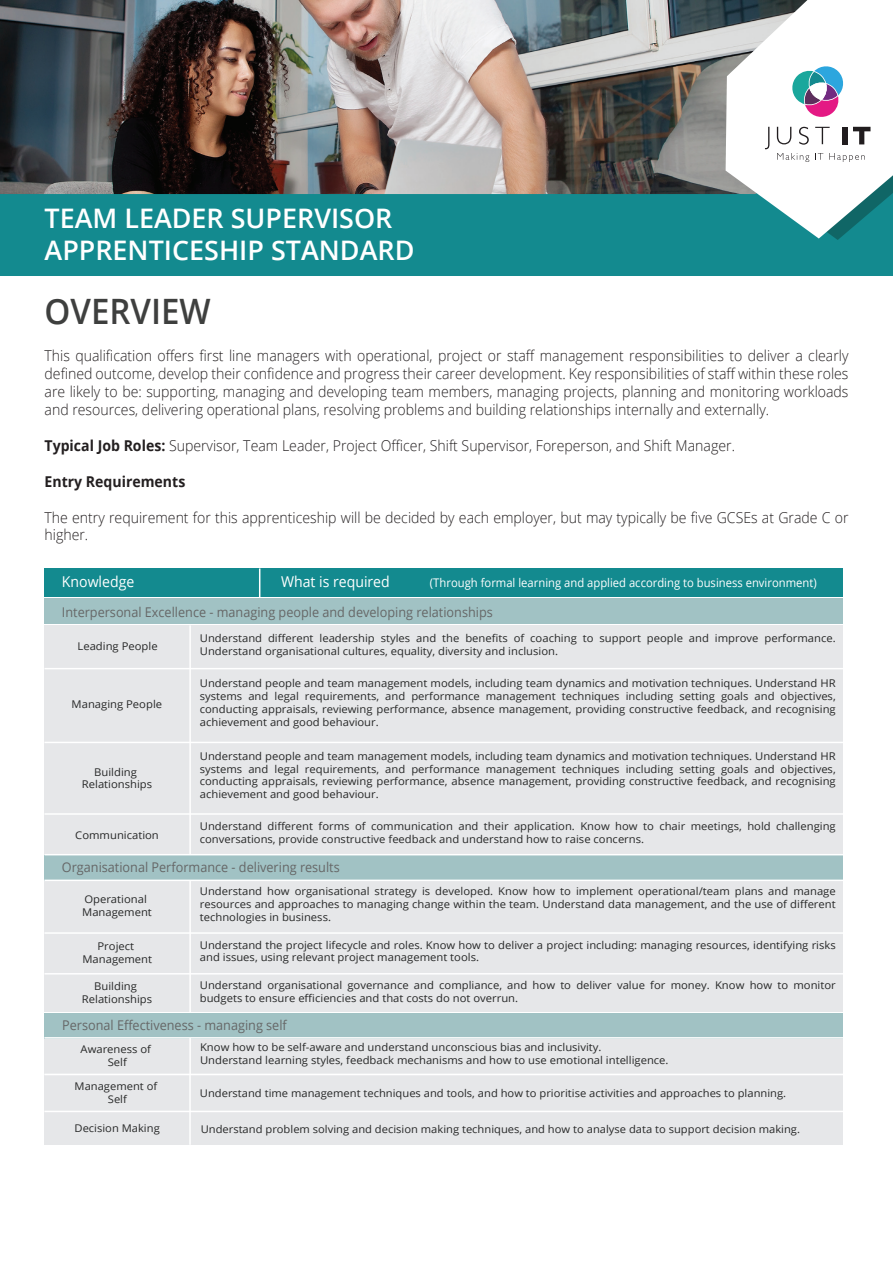
<style>
.page{position:relative;width:893px;height:1263px;background:#fff}
.page>*{position:absolute;margin:0;border:0;box-sizing:border-box;transform-origin:0 0}
.t1{font:600 34.95px "Open Sans";color:rgb(41 42 41/.9);scale:.94 1}
.t2{font:600 26.85px/32.2px "Open Sans";color:#fff}
.t3{font:300 15px/18px "Open Sans";color:#231f20;text-align:justify;scale:.94 1}
.t4{font:700 15px "Open Sans";color:#231f20;scale:.94 1}
.t5{font:14.85px "Open Sans";color:#fff;scale:.94 1}
.t6{font:13.35px "Open Sans";color:#666767;scale:.94 1}
.t7{font:11.85px "Open Sans";color:#fff;scale:.94 1}
.t8{font:10.65px/12.8px "Open Sans";color:#282929;scale:1.05 1}
.s1{font-weight:700}
</style>
<div class="page">
<div style="left:44px;top:1074px;width:799px;height:71px;background:#e6e7e9"></div>
<hr style="left:44px;top:1111px;width:799px;height:1px;background:#fff">
<hr style="left:189px;top:1074px;width:2px;height:71px;background:#fff">
<div style="left:44px;top:568px;width:799px;height:29px;background:#138a8f"></div>
<div style="left:44px;top:599px;width:799px;height:25px;background:#a1c2c4"></div>
<div style="left:44px;top:625px;width:799px;height:387px;background:#e6e7e9"></div>
<svg style="left:259px;top:568px;width:1px;height:29px"></svg>
<hr style="left:189px;top:625px;width:2px;height:230px;background:#fff">
<hr style="left:189px;top:880px;width:2px;height:133px;background:#fff">
<hr style="left:44px;top:668px;width:799px;height:1px;background:#fff">
<hr style="left:44px;top:742px;width:799px;height:1px;background:#fff">
<hr style="left:44px;top:813px;width:799px;height:2px;background:#fff">
<div style="left:44px;top:855px;width:799px;height:25px;background:#a1c2c4"></div>
<hr style="left:44px;top:932px;width:800px;height:2px;background:#fff">
<hr style="left:44px;top:973px;width:799px;height:1px;background:#fff">
<hr style="left:45px;top:854px;width:798px;height:1px;background:#fff">
<hr style="left:44px;top:879px;width:799px;height:2px;background:#fff">
<div style="left:44px;top:1013px;width:799px;height:61px;background:#e6e7e9"></div>
<div style="left:44px;top:1013px;width:799px;height:25px;background:#a1c2c4"></div>
<hr style="left:44px;top:1074px;width:799px;height:1px;background:#fff">
<hr style="left:44px;top:1037px;width:799px;height:1px;background:#fff">
<hr style="left:189px;top:1038px;width:2px;height:36px;background:#fff">
<img style="left:0;top:0;width:726px;height:122px">
<svg style="left:0;top:122px;width:893px;height:154px;background:#397879"></svg>
<svg style="left:726px;top:0;width:167px;height:240px"></svg>
<h2 class="t2" style="left:45px;top:202px;width:371px">TEAM LEADER SUPERVISOR<br>APPRENTICESHIP STANDARD</h2>
<h1 class="t1" style="left:45px;top:288px;width:178px">OVERVIEW</h1>
<p class="t3" style="left:45px;top:346px;width:857px">This qualification offers first line managers with operational, project or staff management responsibilities to deliver a clearly defined outcome, develop their confidence and progress their career development. Key responsibilities of staff within these roles are likely to be: supporting, managing and developing team members, managing projects, planning and monitoring workloads and resources, delivering operational plans, resolving problems and building relationships internally and externally.</p>
<h3 class="t3" style="left:45px;top:436px;width:736px"><span class="s1">Typical Job Roles:</span> Supervisor, Team Leader, Project Officer, Shift Supervisor, Foreperson, and Shift Manager.</h3>
<h3 class="t4" style="left:45px;top:471px;width:151px">Entry Requirements</h3>
<h3 class="t3" style="left:45px;top:508px;width:857px">The entry requirement for this apprenticeship will be decided by each employer, but may typically be five GCSEs at Grade C or higher.</h3>
<h3 class="t5" style="left:62px;top:572px;width:78px">Knowledge</h3>
<p class="t6" style="left:62px;top:603px;width:460px">Interpersonal Excellence - managing people and developing relationships</p>
<h3 class="t5" style="left:281px;top:572px;width:117px">What is required</h3>
<p class="t7" style="left:430px;top:575px;width:413px">(Through formal learning and applied according to business environment)</p>
<p class="t8" style="left:78px;top:639px;width:78px">Leading People</p>
<p class="t8" style="left:72px;top:698px;width:88px">Managing People</p>
<p class="t8" style="left:82px;top:765px;width:68px;text-align:center">Building<br>Relationships</p>
<p class="t8" style="left:75px;top:828px;width:81px">Communication</p>
<p class="t8" style="left:200px;top:631px;width:607px">Understand different leadership styles and the benefits of coaching to support people and improve performance.<br>Understand organisational cultures, equality, diversity and inclusion.</p>
<p class="t8" style="left:200px;top:677px;width:607px;text-align:justify">Understand people and team management models, including team dynamics and motivation techniques. Understand HR systems and legal requirements, and performance management techniques including setting goals and objectives, conducting appraisals, reviewing performance, absence management, providing constructive feedback, and recognising achievement and good behaviour.</p>
<p class="t8" style="left:200px;top:749px;width:607px;text-align:justify">Understand people and team management models, including team dynamics and motivation techniques. Understand HR systems and legal requirements, and performance management techniques including setting goals and objectives, conducting appraisals, reviewing performance, absence management, providing constructive feedback, and recognising achievement and good behaviour.</p>
<p class="t8" style="left:200px;top:819px;width:607px">Understand different forms of communication and their application. Know how to chair meetings, hold challenging conversations, provide constructive feedback and understand how to raise concerns.</p>
<p class="t6" style="left:62px;top:858px;width:297px">Organisational Performance - delivering results</p>
<p class="t8" style="left:200px;top:885px;width:607px;text-align:justify">Understand how organisational strategy is developed. Know how to implement operational/team plans and manage resources and approaches to managing change within the team. Understand data management, and the use of different technologies in business.</p>
<p class="t8" style="left:200px;top:938px;width:607px">Understand the project lifecycle and roles. Know how to deliver a project including: managing resources, identifying risks and issues, using relevant project management tools.</p>
<p class="t8" style="left:200px;top:978px;width:607px">Understand organisational governance and compliance, and how to deliver value for money. Know how to monitor budgets to ensure efficiencies and that costs do not overrun.</p>
<p class="t6" style="left:62px;top:1016px;width:241px">Personal Effectiveness - managing self</p>
<p class="t8" style="left:81px;top:1043px;width:69px;text-align:center">Awareness of<br>Self</p>
<p class="t8" style="left:200px;top:1040px;width:448px">Know how to be self-aware and understand unconscious bias and inclusivity.<br>Understand learning styles, feedback mechanisms and how to use emotional intelligence.</p>
<p class="t8" style="left:82px;top:893px;width:68px">Operational<br>Management</p>
<p class="t8" style="left:82px;top:940px;width:68px;text-align:center">Project<br>Management</p>
<p class="t8" style="left:82px;top:979px;width:68px;text-align:center">Building<br>Relationships</p>
<p class="t8" style="left:75px;top:1080px;width:80px;text-align:center">Management of<br>Self</p>
<p class="t8" style="left:75px;top:1122px;width:83px">Decision Making</p>
<p class="t8" style="left:200px;top:1086px;width:560px">Understand time management techniques and tools, and how to prioritise activities and approaches to planning.</p>
<p class="t8" style="left:201px;top:1122px;width:572px">Understand problem solving and decision making techniques, and how to analyse data to support decision making.</p>
</div>
